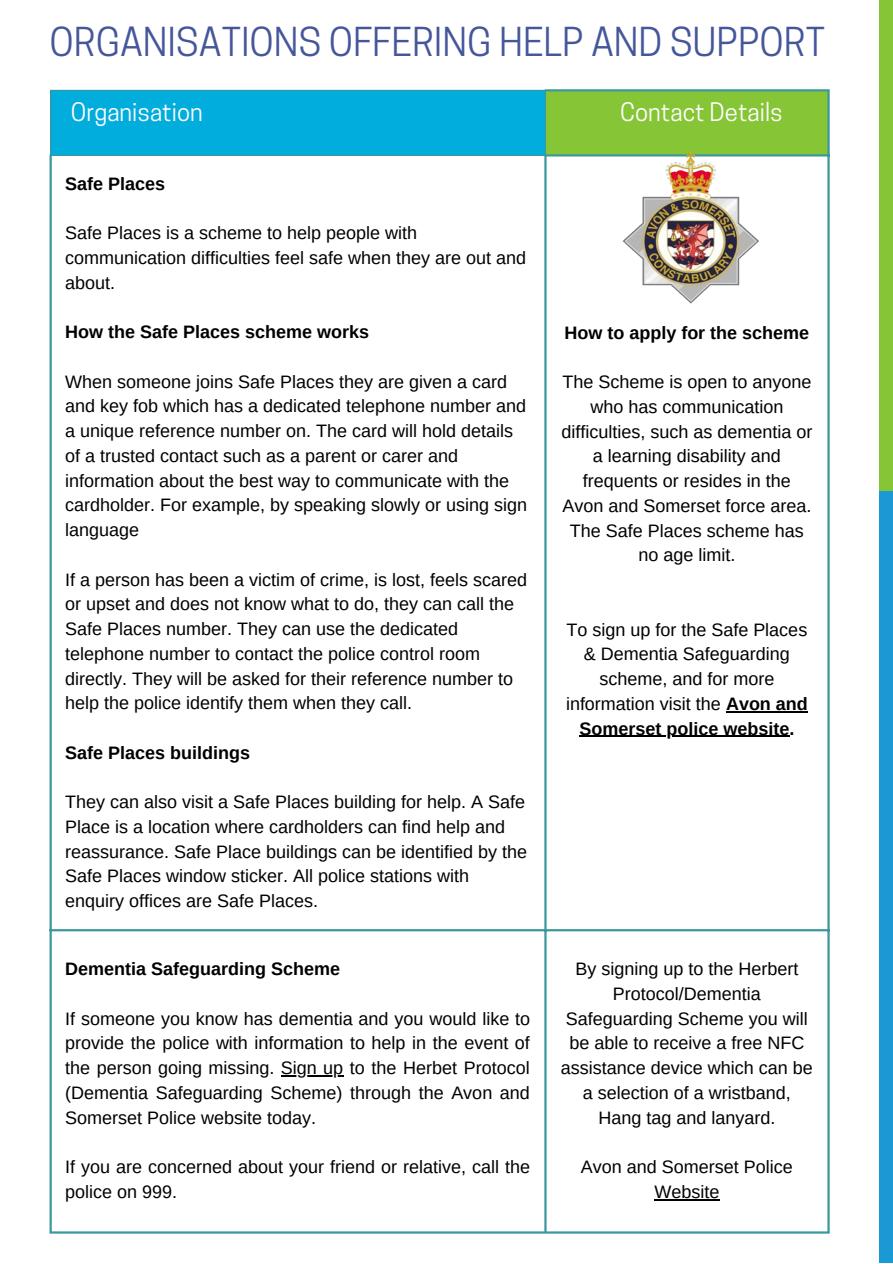
<style>
.page{position:relative;width:893px;height:1264px;background:#fff}
.page>*{position:absolute;margin:0;border:0;box-sizing:border-box;transform-origin:0 0}
.t1{font:37.5px "Cooper Hewitt";color:#45579a}
.t2{font:24px "Cooper Hewitt";color:#fff}
.t3{font:18px/24.8px "Arimo";color:#000}
.t4{font:700 18px "Arimo";color:#000}
.s1{font-weight:700}
</style>
<div class="page">
<div style="left:879px;top:0;width:13px;height:490px;background:#85c536"></div>
<div style="left:879px;top:491px;width:13px;height:771px;background:#1a99d5"></div>
<div style="left:50px;top:90px;width:495px;height:66px;background:#00addd"></div>
<div style="left:545px;top:90px;width:283px;height:66px;background:#85c536"></div>
<hr style="left:726px;top:711px;width:81px;height:1px;background:#000">
<hr style="left:579px;top:735px;width:210px;height:1px;background:#000">
<hr style="left:281px;top:1075px;width:62px;height:1px;background:#000">
<hr style="left:654px;top:1198px;width:65px;height:2px;background:#000">
<hr style="left:50px;top:91px;width:1px;height:64px;background:#3d989b">
<hr style="left:545px;top:91px;width:1px;height:63px;background:#3d989b">
<hr style="left:50px;top:90px;width:495px;height:1px;background:#3d989b">
<hr style="left:52px;top:155px;width:492px;height:1px;background:#3d989b">
<hr style="left:50px;top:155px;width:2px;height:1076px;background:#3d989b">
<hr style="left:544px;top:156px;width:2px;height:1075px;background:#3d989b">
<hr style="left:827px;top:91px;width:2px;height:1140px;background:#3d989b">
<hr style="left:545px;top:89px;width:284px;height:2px;background:#3d989b">
<hr style="left:544px;top:154px;width:285px;height:2px;background:#3d989b">
<hr style="left:50px;top:929px;width:779px;height:2px;background:#3d989b">
<hr style="left:50px;top:1231px;width:779px;height:2px;background:#3d989b">
<img style="left:617px;top:152px;width:147px;height:152px">
<h1 class="t1" style="left:50px;top:28px;width:777px">ORGANISATIONS OFFERING HELP AND SUPPORT</h1>
<h2 class="t2" style="left:71px;top:103px;width:133px">Organisation</h2>
<h2 class="t2" style="left:620px;top:103px;width:164px">Contact Details</h2>
<p class="t4" style="left:65px;top:173px;width:101px">Safe Places</p>
<p class="t3" style="left:65px;top:220px;width:462px">Safe Places is a scheme to help people with communication difficulties feel safe when they are out and about.</p>
<p class="t4" style="left:65px;top:322px;width:305px">How the Safe Places scheme works</p>
<p class="t3" style="left:65px;top:369px;width:463px">When someone joins Safe Places they are given a card and key fob which has a dedicated telephone number and a unique reference number on. The card will hold details of a trusted contact such as a parent or carer and information about the best way to communicate with the cardholder. For example, by speaking slowly or using sign language</p>
<p class="t3" style="left:65px;top:567px;width:463px">If a person has been a victim of crime, is lost, feels scared or upset and does not know what to do, they can call the Safe Places number. They can use the dedicated telephone number to contact the police control room directly. They will be asked for their reference number to help the police identify them when they call.</p>
<p class="t4" style="left:65px;top:742px;width:186px">Safe Places buildings</p>
<p class="t3" style="left:65px;top:789px;width:463px">They can also visit a Safe Places building for help. A Safe Place is a location where cardholders can find help and reassurance. Safe Place buildings can be identified by the Safe Places window sticker. All police stations with enquiry offices are Safe Places.</p>
<p class="t4" style="left:65px;top:958px;width:276px">Dementia Safeguarding Scheme</p>
<p class="t3" style="left:65px;top:1006px;width:466px;text-align:justify">If someone you know has dementia and you would like to provide the police with information to help in the event of the person going missing. Sign up to the Herbet Protocol (Dementia Safeguarding Scheme) through the Avon and Somerset Police website today.</p>
<p class="t3" style="left:65px;top:1154px;width:466px">If you are concerned about your friend or relative, call the police on 999.</p>
<p class="t4" style="left:564px;top:322px;width:246px">How to apply for the scheme</p>
<p class="t3" style="left:561px;top:369px;width:252px;text-align:center">The Scheme is open to anyone who has communication difficulties, such as dementia or a learning disability and frequents or resides in the<br>Avon and Somerset force area.<br>The Safe Places scheme has no age limit.</p>
<p class="t3" style="left:566px;top:617px;width:243px;text-align:center">To sign up for the Safe Places &amp; Dementia Safeguarding scheme, and for more information visit the <span class="s1">Avon and<br>Somerset police website.</span></p>
<p class="t3" style="left:561px;top:956px;width:253px;text-align:center">By signing up to the Herbert<br>Protocol/Dementia<br>Safeguarding Scheme you will be able to receive a free NFC assistance device which can be a selection of a wristband,<br>Hang tag and lanyard.</p>
<p class="t3" style="left:581px;top:1154px;width:213px;text-align:center">Avon and Somerset Police<br>Website</p>
</div>
